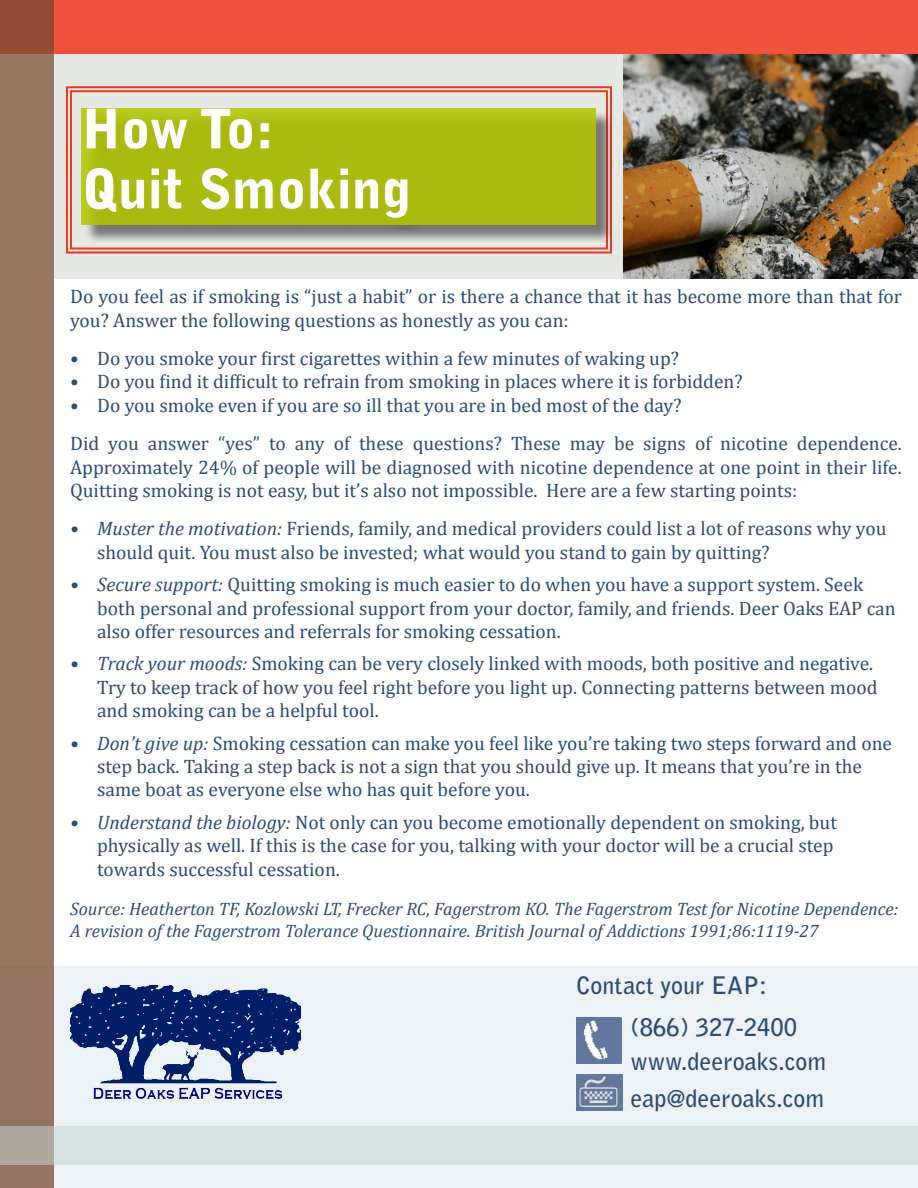
<style>
.page{position:relative;width:918px;height:1188px;background:#fff}
.page>*{position:absolute;margin:0;border:0;box-sizing:border-box;transform-origin:0 0}
.t1{font:900 54px "Bell Gothic Std";color:#fff}
.t2{font:700 24px "Bell Gothic Std";color:#2b4c70}
.t3{font:19.5px/23.4px "Cambria";color:#2b4c70}
.t4{font:italic 18px/21.6px "Cambria";color:#2b4c70}
.s1{font-style:italic}
</style>
<div class="page">
<div style="left:0;top:966px;width:918px;height:222px;background:#ecf2f6"></div>
<div style="left:576px;top:1075px;width:46px;height:36px;background:#61779d"></div>
<img style="left:576px;top:1018px;width:46px;height:45px">
<div style="left:0;top:0;width:918px;height:54px;background:#ef533c"></div>
<div style="left:54px;top:54px;width:864px;height:225px;background:#e5e8e3"></div>
<div style="left:0;top:0;width:54px;height:1188px;background:#997564"></div>
<div style="left:0;top:1126px;width:918px;height:39px;background:#d6e1e2"></div>
<img style="left:624px;top:54px;width:294px;height:225px">
<img style="left:70px;top:985px;width:230px;height:114px">
<svg style="left:66px;top:86px;width:546px;height:168px"></svg>
<div style="left:70px;top:90px;width:538px;height:159px;border:2px solid #ed391e"></div>
<div style="left:84px;top:110px;width:530px;height:133px;background:#231f20;opacity:.65"></div>
<div style="left:82px;top:108px;width:514px;height:117px;background:linear-gradient(to right,#adbc11,#adbc10)"></div>
<p class="t1" style="left:82px;top:98px;width:193px">How To:</p>
<p class="t1" style="left:82px;top:158px;width:331px">Quit Smoking</p>
<p class="t3" style="left:70px;top:285px;width:833px">Do you feel as if smoking is “just a habit” or is there a chance that it has become more than that for you? Answer the following questions as honestly as you can:</p>
<p class="t3" style="left:70px;top:347px;width:610px">• Do you smoke your first cigarettes within a few minutes of waking up?</p>
<p class="t3" style="left:70px;top:370px;width:674px">• Do you find it difficult to refrain from smoking in places where it is forbidden?</p>
<p class="t3" style="left:70px;top:393px;width:613px">• Do you smoke even if you are so ill that you are in bed most of the day?</p>
<p class="t3" style="left:70px;top:432px;width:833px;text-align:justify">Did you answer “yes” to any of these questions? These may be signs of nicotine dependence.<br>Approximately 24% of people will be diagnosed with nicotine dependence at one point in their life.<br>Quitting smoking is not easy, but it’s also not impossible. Here are a few starting points:</p>
<p class="t3" style="left:97px;top:517px;width:791px;text-indent:-27px"><span class="s1">• Muster the motivation:</span> Friends, family, and medical providers could list a lot of reasons why you should quit. You must also be invested; what would you stand to gain by quitting?</p>
<p class="t3" style="left:97px;top:573px;width:800px;text-indent:-27px"><span class="s1">• Secure support:</span> Quitting smoking is much easier to do when you have a support system. Seek both personal and professional support from your doctor, family, and friends. Deer Oaks EAP can also offer resources and referrals for smoking cessation.</p>
<p class="t3" style="left:97px;top:652px;width:782px;text-indent:-27px"><span class="s1">• Track your moods:</span> Smoking can be very closely linked with moods, both positive and negative.<br>Try to keep track of how you feel right before you light up. Connecting patterns between mood and smoking can be a helpful tool.</p>
<p class="t3" style="left:97px;top:731px;width:797px;text-indent:-27px"><span class="s1">• Don’t give up:</span> Smoking cessation can make you feel like you’re taking two steps forward and one step back. Taking a step back is not a sign that you should give up. It means that you’re in the same boat as everyone else who has quit before you.</p>
<p class="t3" style="left:97px;top:810px;width:741px;text-indent:-27px"><span class="s1">• Understand the biology:</span> Not only can you become emotionally dependent on smoking, but physically as well. If this is the case for you, talking with your doctor will be a crucial step towards successful cessation.</p>
<p class="t4" style="left:70px;top:897px;width:830px">Source: Heatherton TF, Kozlowski LT, Frecker RC, Fagerstrom KO. The Fagerstrom Test for Nicotine Dependence:<br>A revision of the Fagerstrom Tolerance Questionnaire. British Journal of Addictions 1991;86:1119-27</p>
<p class="t2" style="left:576px;top:971px;width:193px">Contact your EAP:</p>
<p class="t2" style="left:630px;top:1013px;width:168px">(866) 327-2400</p>
<p class="t2" style="left:630px;top:1047px;width:197px">www.deeroaks.com</p>
<p class="t2" style="left:630px;top:1084px;width:195px">eap@deeroaks.com</p>
</div>
